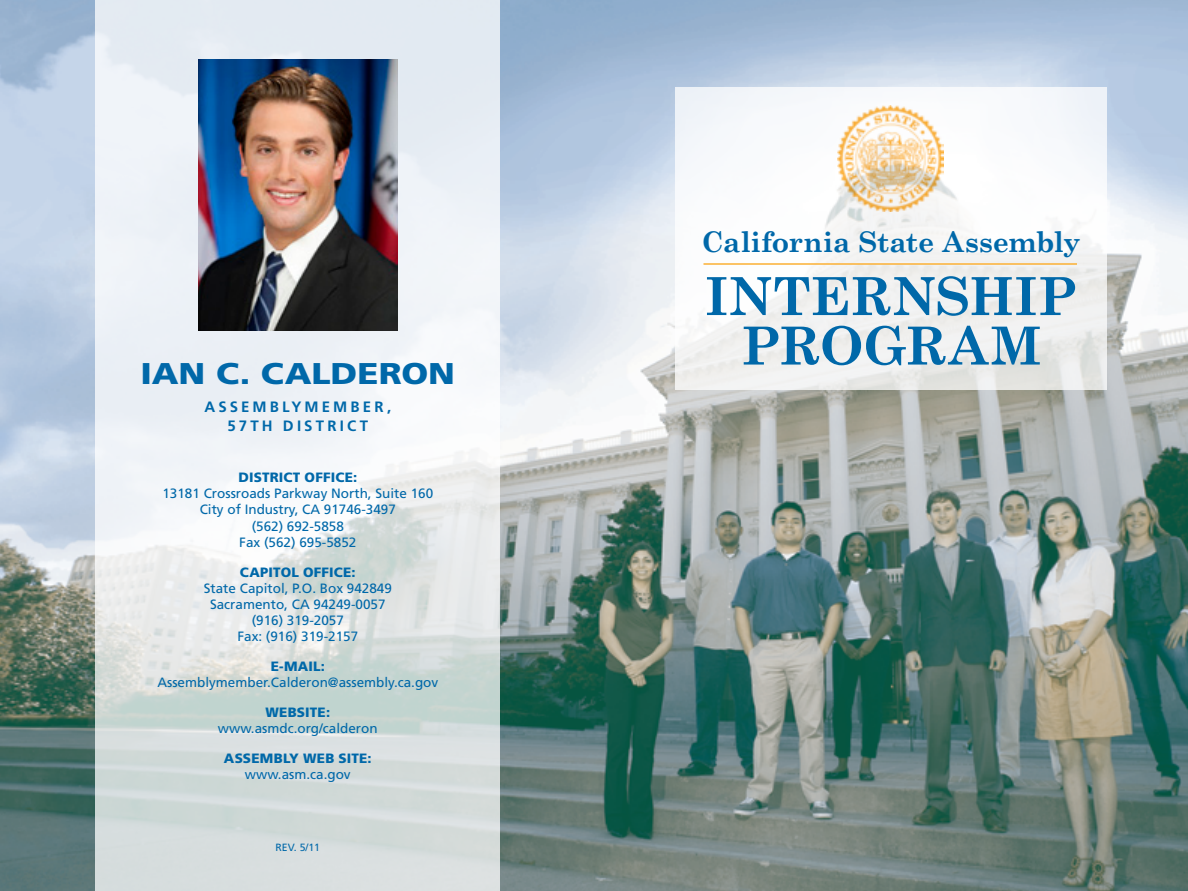
<style>
.page{position:relative;width:1188px;height:891px;background:#fff}
.page>*{position:absolute;margin:0;border:0;box-sizing:border-box;transform-origin:0 0}
.t1{font:700 52.5px "Century Schoolbook";letter-spacing:-.005em;color:#0068a9}
.heading_1{font:900 30px "Frutiger";color:#0068a9;scale:1.15 1}
.t2{font:700 28.5px "Century Schoolbook";letter-spacing:-.005em;color:#0068a9}
.t3{font:700 15px/19.5px "Frutiger";letter-spacing:.21em;color:#0068a9;text-align:center}
.bold{font:13.5px/16.2px "Frutiger";color:#0068a9;text-align:center}
.bold-2{font:900 13.5px/16.2px "Frutiger";letter-spacing:.015em;color:#0068a9;text-align:center}
.t4{font:10.5px "Frutiger";color:#0068a9}
.s1{font-weight:900}
.s2{font-weight:400}
</style>
<div class="page">
<img style="left:0;top:0;width:1188px;height:891px">
<svg style="left:95px;top:0;width:405px;height:891px"></svg>
<img style="left:199px;top:60px;width:198px;height:271px">
<svg style="left:675px;top:87px;width:432px;height:303px;fill:#f4f5f8"></svg>
<img style="left:837px;top:105px;width:106px;height:106px">
<hr style="left:704px;top:263px;width:373px;height:2px;background:#fbb034">
<p class="heading_1" style="left:141px;top:355px;width:275px">IAN C. CALDERON</p>
<p class="t3" style="left:204px;top:397px;width:188px">ASSEMBLYMEMBER,<br>57TH DISTRICT</p>
<p class="bold" style="left:162px;top:469px;width:272px"><span class="s1">DISTRICT OFFICE:<br></span>13181 Crossroads Parkway North, Suite 160</p>
<p class="bold" style="left:200px;top:502px;width:198px">City of Industry, CA 91746-3497</p>
<p class="bold" style="left:252px;top:518px;width:94px">(562) 692-5858</p>
<p class="bold" style="left:239px;top:534px;width:119px">Fax (562) 695-5852</p>
<p class="bold" style="left:204px;top:564px;width:190px"><span class="s1">CAPITOL OFFICE:<br></span>State Capitol, P.O. Box 942849</p>
<p class="bold" style="left:210px;top:596px;width:177px">Sacramento, CA 94249-0057</p>
<p class="bold" style="left:252px;top:612px;width:94px">(916) 319-2057</p>
<p class="bold" style="left:237px;top:628px;width:122px">Fax: (916) 319-2157</p>
<p class="bold" style="left:157px;top:658px;width:282px"><span class="s1">E-MAIL:<br></span>Assemblymember.Calderon@assembly.ca.gov</p>
<p class="bold" style="left:218px;top:704px;width:161px"><span class="s1">WEBSITE: </span>www.asmdc.org/calderon</p>
<p class="bold-2" style="left:224px;top:750px;width:149px">ASSEMBLY WEB SITE: <span class="s2">www.asm.ca.gov</span></p>
<p class="t4" style="left:276px;top:841px;width:46px">REV. 5/11</p>
<p class="t2" style="left:702px;top:225px;width:380px">California State Assembly</p>
<p class="t1" style="left:705px;top:264px;width:373px">INTERNSHIP</p>
<p class="t1" style="left:740px;top:314px;width:303px">PROGRAM</p>
</div>
